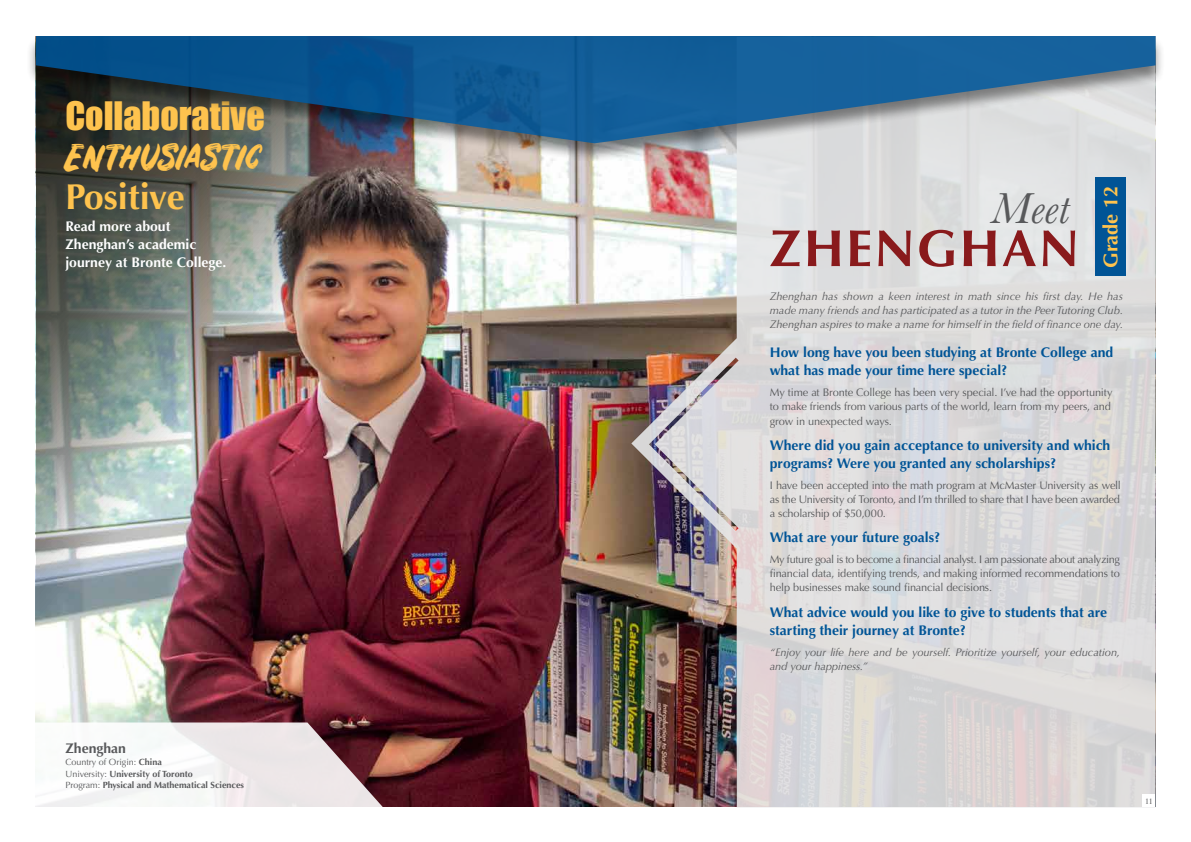
<style>
.page{position:relative;width:1191px;height:842px;background:#fff}
.page>*{position:absolute;margin:0;border:0;box-sizing:border-box;transform-origin:0 0}
.t1{font:700 52px "Optima";letter-spacing:.04em;color:#891a1c}
.t2{font:italic 45px "Baskerville";color:#58595b}
.t3{font:36px "Impact";color:#fec34e}
.t4{font:36px "Rustico";color:#fec34e}
.t5{font:700 36px "Optima";color:#fec34e}
.t6{font:700 20px "Optima";color:#fec34e}
.t7{font:700 14px/18px "Optima";color:#005496}
.t8{font:700 14px/18px "Optima";color:#fff}
.t9{font:700 14px "Optima";color:#58595b}
.t10{font:11px/14px "Optima";letter-spacing:-.015em;color:#58595b;text-align:justify}
.t11{font:italic 11px/14px "Optima";color:#58595b;text-align:justify}
.t12{font:700 9px/11.8px "Optima";color:#58595b}
.t13{font:8px "Times";color:#58595b}
.s1{font-weight:400}
</style>
<div class="page">
<img style="left:388px;top:167px;width:243px;height:639px">
<img style="left:36px;top:163px;width:560px;height:559px">
<svg style="left:631px;top:163px;width:524px;height:644px;background:#cec9c9"></svg>
<svg style="left:35px;top:722px;width:353px;height:85px"></svg>
<img style="left:36px;top:163px;width:518px;height:423px">
<div style="left:1095px;top:177px;width:31px;height:99px;background:#005496"></div>
<div style="left:1142px;top:794px;width:13px;height:12px;background:#fff"></div>
<div style="left:26px;top:36px;width:1139px;height:127px;background:#000;opacity:.5"></div>
<svg style="left:36px;top:36px;width:1119px;height:107px;background:#396a90"></svg>
<h3 class="t3" style="left:65px;top:88px;width:201px">Collaborative</h3>
<h3 class="t4" style="left:65px;top:136px;width:195px">ENTHUSIASTIC</h3>
<h3 class="t5" style="left:65px;top:176px;width:121px">Positive</h3>
<h2 class="t2" style="left:991px;top:179px;width:79px">Meet</h2>
<h3 class="t6" style="left:1099px;top:268px;width:84px;rotate:-90deg">Grade 12</h3>
<p class="t11" style="left:770px;top:289px;width:355px">Zhenghan has shown a keen interest in math since his first day. He has made many friends and has participated as a tutor in the Peer Tutoring Club.<br>Zhenghan aspires to make a name for himself in the field of finance one day.</p>
<p class="t7" style="left:770px;top:344px;width:345px">How long have you been studying at Bronte College and what has made your time here special?</p>
<p class="t10" style="left:770px;top:386px;width:344px;text-align:left">My time at Bronte College has been very special. I’ve had the opportunity to make friends from various parts of the world, learn from my peers, and grow in unexpected ways.</p>
<p class="t7" style="left:770px;top:436px;width:342px">Where did you gain acceptance to university and which programs? Were you granted any scholarships?</p>
<p class="t10" style="left:770px;top:478px;width:353px">I have been accepted into the math program at McMaster University as well as the University of Toronto, and I’m thrilled to share that I have been awarded a scholarship of $50,000.</p>
<p class="t7" style="left:770px;top:528px;width:172px">What are your future goals?</p>
<p class="t10" style="left:770px;top:553px;width:351px">My future goal is to become a financial analyst. I am passionate about analyzing financial data, identifying trends, and making informed recommendations to help businesses make sound financial decisions.</p>
<p class="t7" style="left:770px;top:603px;width:339px">What advice would you like to give to students that are starting their journey at Bronte?</p>
<p class="t11" style="left:770px;top:645px;width:352px">“Enjoy your life here and be yourself. Prioritize yourself, your education, and your happiness.”</p>
<p class="t8" style="left:65px;top:218px;width:163px">Read more about<br>Zhenghan’s academic journey at Bronte College.</p>
<h1 class="t1" style="left:770px;top:218px;width:311px">ZHENGHAN</h1>
<p class="t9" style="left:65px;top:740px;width:62px">Zhenghan</p>
<p class="t12" style="left:65px;top:756px;width:180px"><span class="s1">Country of Origin:</span> China<br><span class="s1">University:</span> University of Toronto<br><span class="s1">Program:</span> Physical and Mathematical Sciences</p>
<p class="t13" style="left:1145px;top:793px;width:9px">11</p>
</div>
